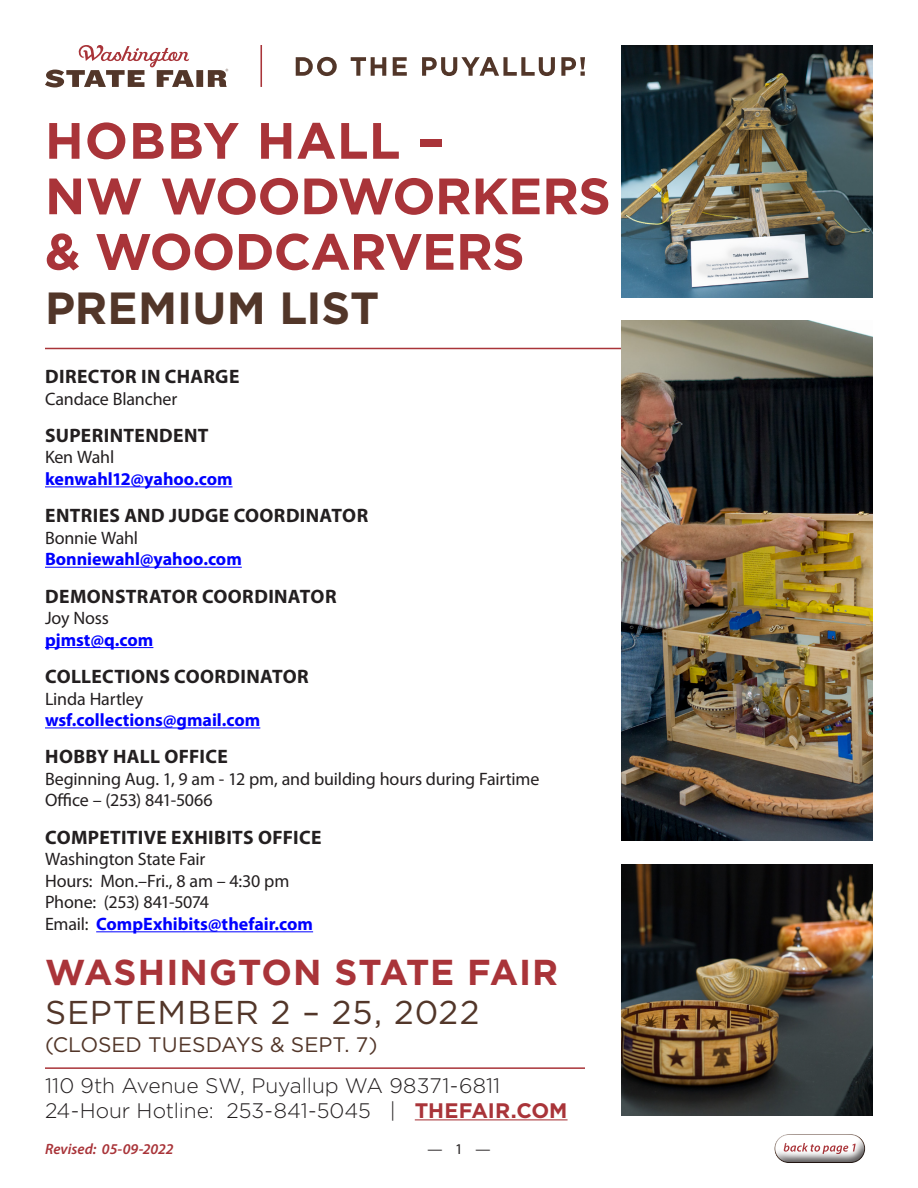
<style>
.page{position:relative;width:918px;height:1188px;background:#fff}
.page>*{position:absolute;margin:0;border:0;box-sizing:border-box;transform-origin:0 0}
.COVER_-_SHOW_NAME{font:700 51px "Gotham";letter-spacing:-.015em;color:#a93439}
.COVER_-_SHOW_NAME-2{font:700 51px "Gotham";letter-spacing:.01em;color:#a93439}
.COVER_-_PREMIUM_TITL{font:700 45px "Gotham";color:#523629}
.COVER_-_WA_STATE_FAI{font:700 36px "Gotham";letter-spacing:.025em;color:#a93439}
.COVER_-_FAIR_DATES{font:33px "Gotham";letter-spacing:.02em;color:#523629}
.COVER_-_FAIR_ADDRESS{font:300 21px/25.2px "Gotham";letter-spacing:-.005em;color:#231f20}
.COVER_-_FAIR_DATES_S{font:21px "Gotham";letter-spacing:-.005em;color:#523629}
.COVER_-_CONTACT_TITL{font:700 19.5px "Myriad Pro";letter-spacing:.02em;color:#231f20}
.COVER_-_CONTACT_INFO{font:18px/21.6px "Myriad Pro";letter-spacing:-.01em;color:#231f20}
.COVER_-_CONTACT_INFO-2{font:700 18px/21.6px "Myriad Pro";color:#00f}
.t1{font:italic 600 15px "Myriad Pro";color:#a93439}
.t2{font:15px "Myriad Pro";color:#231f20}
.s1{font-weight:400;color:#231f20}
.s2{font-weight:700;color:#00f}
.s3{font-weight:700;color:#a93439}
</style>
<div class="page">
<hr style="left:45px;top:1067px;width:540px;height:2px;background:#a93439">
<hr style="left:415px;top:1119px;width:153px;height:1px;background:#a93439">
<svg style="left:260px;top:45px;width:2px;height:42px"></svg>
<svg style="left:296px;top:57px;width:41px;height:19px"></svg>
<svg style="left:351px;top:57px;width:35px;height:19px"></svg>
<svg style="left:393px;top:57px;width:14px;height:19px"></svg>
<svg style="left:422px;top:57px;width:133px;height:19px"></svg>
<svg style="left:561px;top:57px;width:24px;height:19px"></svg>
<svg style="left:45px;top:45px;width:183px;height:42px"></svg>
<img style="left:621px;top:865px;width:252px;height:251px">
<img style="left:621px;top:46px;width:252px;height:251px">
<img style="left:621px;top:321px;width:252px;height:519px">
<hr style="left:45px;top:348px;width:576px;height:1px;background:#a93439">
<hr style="left:45px;top:486px;width:188px;height:1px;background:#00f">
<hr style="left:45px;top:567px;width:197px;height:1px;background:#00f">
<hr style="left:45px;top:647px;width:108px;height:1px;background:#00f">
<hr style="left:45px;top:727px;width:215px;height:1px;background:#00f">
<hr style="left:96px;top:931px;width:217px;height:1px;background:#00f">
<div style="left:768px;top:1134px;width:102px;height:35px;background:#231f20;opacity:.75"></div>
<p class="COVER_-_SHOW_NAME-2" style="left:45px;top:107px;width:401px">HOBBY HALL –</p>
<p class="COVER_-_SHOW_NAME" style="left:45px;top:162px;width:567px">NW WOODWORKERS</p>
<p class="COVER_-_SHOW_NAME" style="left:45px;top:218px;width:481px">&amp; WOODCARVERS</p>
<p class="COVER_-_PREMIUM_TITL" style="left:45px;top:278px;width:336px">PREMIUM LIST</p>
<p class="COVER_-_CONTACT_TITL" style="left:45px;top:364px;width:196px">DIRECTOR IN CHARGE</p>
<p class="COVER_-_CONTACT_INFO" style="left:45px;top:388px;width:134px">Candace Blancher</p>
<p class="COVER_-_CONTACT_TITL" style="left:45px;top:423px;width:165px">SUPERINTENDENT</p>
<p class="COVER_-_CONTACT_INFO-2" style="left:45px;top:446px;width:189px"><span class="s1">Ken Wahl </span>kenwahl12@yahoo.com</p>
<p class="COVER_-_CONTACT_TITL" style="left:45px;top:503px;width:325px">ENTRIES AND JUDGE COORDINATOR</p>
<p class="COVER_-_CONTACT_INFO-2" style="left:45px;top:526px;width:198px"><span class="s1">Bonnie Wahl<br></span>Bonniewahl@yahoo.com</p>
<p class="COVER_-_CONTACT_TITL" style="left:45px;top:583px;width:293px">DEMONSTRATOR COORDINATOR</p>
<p class="COVER_-_CONTACT_INFO-2" style="left:45px;top:607px;width:110px"><span class="s1">Joy Noss </span>pjmst@q.com</p>
<p class="COVER_-_CONTACT_TITL" style="left:45px;top:664px;width:265px">COLLECTIONS COORDINATOR</p>
<p class="COVER_-_CONTACT_INFO-2" style="left:45px;top:687px;width:217px"><span class="s1">Linda Hartley </span>wsf.collections@gmail.com</p>
<p class="COVER_-_CONTACT_TITL" style="left:45px;top:744px;width:184px">HOBBY HALL OFFICE</p>
<p class="COVER_-_CONTACT_INFO" style="left:45px;top:768px;width:496px">Beginning Aug. 1, 9 am - 12 pm, and building hours during Fairtime<br>Office – (253) 841-5066</p>
<p class="COVER_-_CONTACT_TITL" style="left:45px;top:824px;width:278px">COMPETITIVE EXHIBITS OFFICE</p>
<p class="COVER_-_CONTACT_INFO" style="left:45px;top:848px;width:270px">Washington State Fair<br>Hours: Mon.–Fri., 8 am – 4:30 pm<br>Phone: (253) 841-5074<br>Email: <span class="s2">CompExhibits@thefair.com</span></p>
<p class="COVER_-_WA_STATE_FAI" style="left:45px;top:948px;width:515px">WASHINGTON STATE FAIR</p>
<p class="COVER_-_FAIR_DATES" style="left:45px;top:991px;width:436px">SEPTEMBER 2 – 25, 2022</p>
<p class="COVER_-_FAIR_DATES_S" style="left:45px;top:1032px;width:334px">(CLOSED TUESDAYS &amp; SEPT. 7)</p>
<p class="COVER_-_FAIR_ADDRESS" style="left:45px;top:1072px;width:524px">110 9th Avenue SW, Puyallup WA 98371-6811<br>24-Hour Hotline: 253-841-5045 | <span class="s3">THEFAIR.COM</span></p>
<p class="t1" style="left:45px;top:1140px;width:130px">Revised: 05-09-2022</p>
<p class="t2" style="left:427px;top:1140px;width:65px">— 1 —</p>
</div>
